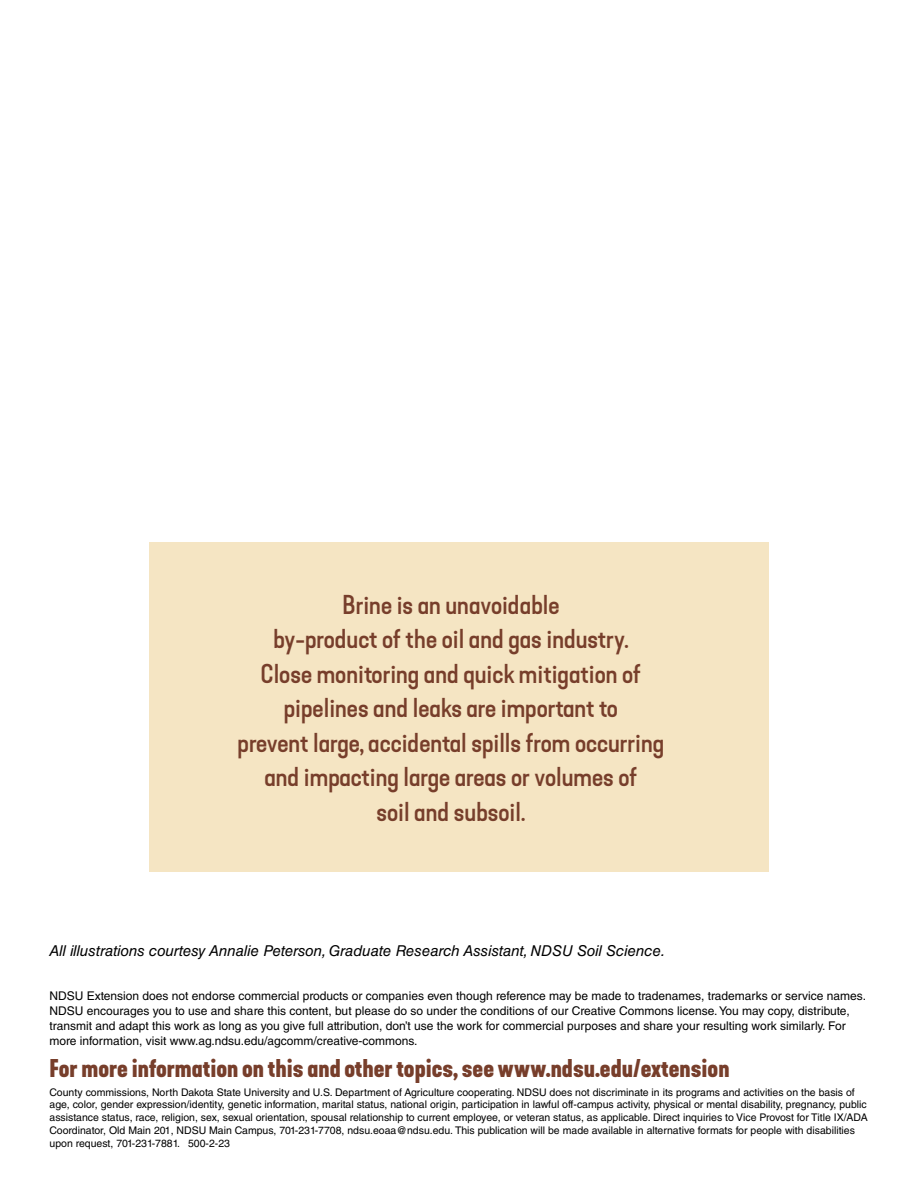
<style>
.page{position:relative;width:918px;height:1188px;background:#fff}
.page>*{position:absolute;margin:0;border:0;box-sizing:border-box;transform-origin:0 0}
.t1{font:25.5px/34.5px "Kapra Neue Pro Medium Exp";color:#773e2b;text-align:center}
.Subhead_1{font:700 24px "Kapra Neue Pro";color:#773e2b}
.t2{font:italic 15px "Helvetica LT Std";color:#000}
.t3{font:12px/15px "Helvetica LT Std";color:#000}
.t4{font:10.5px/12.8px "Helvetica LT Std";color:#000}
</style>
<div class="page">
<div style="left:149px;top:542px;width:620px;height:329px;background:#f5e5c3"></div>
<p class="t1" style="left:238px;top:588px;width:428px">Brine is an unavoidable<br>by-product of the oil and gas industry.<br>Close monitoring and quick mitigation of pipelines and leaks are important to<br>prevent large, accidental spills from occurring and impacting large areas or volumes of<br>soil and subsoil.</p>
<p class="t2" style="left:50px;top:942px;width:617px">All illustrations courtesy Annalie Peterson, Graduate Research Assistant, NDSU Soil Science.</p>
<p class="t3" style="left:50px;top:989px;width:818px">NDSU Extension does not endorse commercial products or companies even though reference may be made to tradenames, trademarks or service names.<br>NDSU encourages you to use and share this content, but please do so under the conditions of our Creative Commons license. You may copy, distribute, transmit and adapt this work as long as you give full attribution, don’t use the work for commercial purposes and share your resulting work similarly. For more information, visit www.ag.ndsu.edu/agcomm/creative-commons.</p>
<p class="Subhead_1" style="left:50px;top:1052px;width:682px">For more information on this and other topics, see www.ndsu.edu/extension</p>
<p class="t4" style="left:50px;top:1086px;width:820px">County commissions, North Dakota State University and U.S. Department of Agriculture cooperating. NDSU does not discriminate in its programs and activities on the basis of age, color, gender expression/identity, genetic information, marital status, national origin, participation in lawful off-campus activity, physical or mental disability, pregnancy, public assistance status, race, religion, sex, sexual orientation, spousal relationship to current employee, or veteran status, as applicable. Direct inquiries to Vice Provost for Title IX/ADA Coordinator, Old Main 201, NDSU Main Campus, 701-231-7708, ndsu.eoaa@ndsu.edu. This publication will be made available in alternative formats for people with disabilities upon request, 701-231-7881. 500-2-23</p>
</div>
